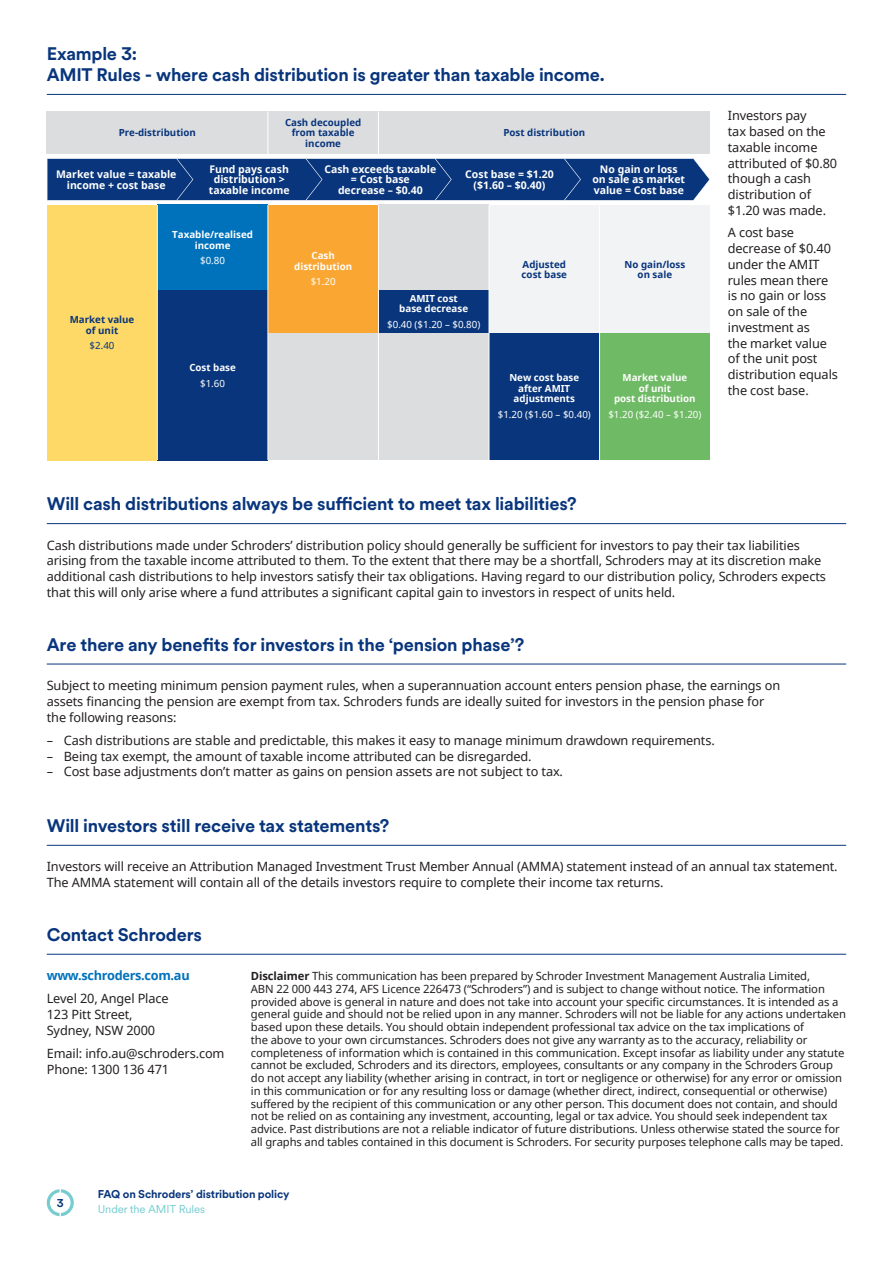
<style>
.page{position:relative;width:893px;height:1263px;background:#fff}
.page>*{position:absolute;margin:0;border:0;box-sizing:border-box;transform-origin:0 0}
.t1{font:700 18px/21px "Schroders Circular";letter-spacing:-.01em;color:#08357c}
.t2{font:12.75px/15.8px "Noto Sans";letter-spacing:-.01em;color:#231f20}
.t3{font:700 12.75px "Noto Sans";letter-spacing:-.025em;color:#0072bc}
.t4{font:11.25px/12.8px "Noto Sans";letter-spacing:-.01em;color:#231f20}
.t5{font:700 11.25px "Schroders Circular";letter-spacing:-.01em;color:#08357c}
.t6{font:11.25px "Schroders Circular";letter-spacing:-.01em;color:#77ccd0}
.t7{font:700 10.5px/10.5px "Noto Sans";color:#fff;text-align:center}
.t8{font:700 9.75px/10.5px "Noto Sans";color:#fff;text-align:center}
.t9{font:700 9.75px/10.5px "Noto Sans";color:#08357c;text-align:center}
.t10{font:9.75px "Noto Sans";color:#fff}
.t11{font:9.75px "Noto Sans";color:#08357c}
.s1{font-weight:700}
</style>
<div class="page">
<hr style="left:47px;top:94px;width:799px;height:1px;background:#08357c">
<hr style="left:47px;top:523px;width:799px;height:1px;background:#08357c">
<hr style="left:47px;top:664px;width:799px;height:1px;background:#08357c">
<hr style="left:47px;top:845px;width:799px;height:1px;background:#08357c">
<hr style="left:47px;top:954px;width:799px;height:1px;background:#08357c">
<svg style="left:47px;top:158px;width:663px;height:43px;background:#154083"></svg>
<div style="left:47px;top:205px;width:110px;height:255px;background:#fed967"></div>
<div style="left:47px;top:111px;width:221px;height:43px;background:#dcdddf"></div>
<div style="left:268px;top:111px;width:110px;height:43px;background:#dcdddf"></div>
<div style="left:378px;top:111px;width:332px;height:43px;background:#dcdddf"></div>
<div style="left:157px;top:205px;width:111px;height:85px;background:#0072bc"></div>
<div style="left:157px;top:290px;width:111px;height:170px;background:#08357c"></div>
<div style="left:268px;top:333px;width:110px;height:127px;background:#dcdddf"></div>
<div style="left:378px;top:333px;width:111px;height:127px;background:#dcdddf"></div>
<div style="left:489px;top:333px;width:111px;height:127px;background:#08357c"></div>
<div style="left:600px;top:333px;width:110px;height:127px;background:#6fba64"></div>
<div style="left:489px;top:205px;width:111px;height:128px;background:#f2f3f4"></div>
<div style="left:600px;top:205px;width:110px;height:128px;background:#f2f3f4"></div>
<div style="left:378px;top:290px;width:111px;height:43px;background:#08357c"></div>
<div style="left:378px;top:205px;width:111px;height:85px;background:#dcdddf"></div>
<div style="left:268px;top:205px;width:110px;height:128px;background:#faa633"></div>
<hr style="left:268px;top:111px;width:1px;height:43px;background:#fff">
<hr style="left:378px;top:111px;width:1px;height:43px;background:#fff">
<hr style="left:378px;top:205px;width:1px;height:255px;background:#fff">
<hr style="left:489px;top:205px;width:1px;height:255px;background:#fff">
<hr style="left:599px;top:205px;width:1px;height:255px;background:#fff">
<hr style="left:268px;top:205px;width:1px;height:255px;background:#fff">
<hr style="left:157px;top:205px;width:1px;height:255px;background:#fff">
<svg style="left:47px;top:1189px;width:27px;height:27px"></svg>
<h1 class="t1" style="left:47px;top:43px;width:559px">Example 3:<br>AMIT Rules - where cash distribution is greater than taxable income.</h1>
<p class="t9" style="left:285px;top:117px;width:78px">Cash decoupled from taxable income</p>
<p class="t9" style="left:119px;top:127px;width:79px">Pre-distribution</p>
<p class="t9" style="left:503px;top:127px;width:83px">Post distribution</p>
<p class="t7" style="left:56px;top:169px;width:122px">Market value = taxable income + cost base</p>
<p class="t7" style="left:209px;top:164px;width:82px">Fund pays cash distribution &gt; taxable income</p>
<p class="t7" style="left:324px;top:164px;width:113px">Cash exceeds taxable = Cost base<br>decrease – $0.40</p>
<p class="t7" style="left:592px;top:164px;width:94px">No gain or loss on sale as market value = Cost base</p>
<p class="t7" style="left:465px;top:169px;width:90px">Cost base = $1.20 ($1.60 – $0.40)</p>
<p class="t9" style="left:70px;top:314px;width:66px">Market value of unit</p>
<p class="t11" style="left:90px;top:339px;width:26px">$2.40</p>
<p class="t8" style="left:172px;top:229px;width:82px">Taxable/realised income</p>
<p class="t10" style="left:200px;top:254px;width:26px">$0.80</p>
<p class="t8" style="left:189px;top:362px;width:48px">Cost base</p>
<p class="t10" style="left:200px;top:376px;width:26px">$1.60</p>
<p class="t8" style="left:294px;top:250px;width:59px">Cash distribution</p>
<p class="t10" style="left:311px;top:275px;width:26px">$1.20</p>
<p class="t8" style="left:399px;top:293px;width:70px">AMIT cost base decrease</p>
<p class="t10" style="left:387px;top:318px;width:95px">$0.40 ($1.20 $0.80)</p>
<p class="t9" style="left:522px;top:259px;width:47px;text-align:left">Adjusted cost base</p>
<p class="t9" style="left:624px;top:259px;width:62px">No gain/loss on sale</p>
<p class="t8" style="left:509px;top:372px;width:71px">New cost base after AMIT adjustments</p>
<p class="t10" style="left:498px;top:408px;width:95px">$1.20 ($1.60 $0.40)</p>
<p class="t8" style="left:614px;top:372px;width:83px">Market value<br>of unit<br>post distribution</p>
<p class="t10" style="left:608px;top:408px;width:95px">$1.20 ($2.40 $1.20)</p>
<p class="t2" style="left:728px;top:108px;width:111px">Investors pay<br>tax based on the taxable income attributed of $0.80 though a cash distribution of $1.20 was made.</p>
<p class="t2" style="left:728px;top:225px;width:112px">A cost base decrease of $0.40 under the AMIT rules mean there is no gain or loss on sale of the investment as<br>the market value of the unit post distribution equals the cost base.</p>
<h1 class="t1" style="left:47px;top:493px;width:531px">Will cash distributions always be sufficient to meet tax liabilities?</h1>
<p class="t2" style="left:47px;top:537px;width:781px">Cash distributions made under Schroders’ distribution policy should generally be sufficient for investors to pay their tax liabilities arising from the taxable income attributed to them. To the extent that there may be a shortfall, Schroders may at its discretion make additional cash distributions to help investors satisfy their tax obligations. Having regard to our distribution policy, Schroders expects that this will only arise where a fund attributes a significant capital gain to investors in respect of units held.</p>
<h1 class="t1" style="left:47px;top:633px;width:479px">Are there any benefits for investors in the ‘pension phase’?</h1>
<p class="t2" style="left:47px;top:677px;width:735px">Subject to meeting minimum pension payment rules, when a superannuation account enters pension phase, the earnings on assets financing the pension are exempt from tax. Schroders funds are ideally suited for investors in the pension phase for the following reasons:</p>
<p class="t2" style="left:64px;top:732px;width:653px">Cash distributions are stable and predictable, this makes it easy to manage minimum drawdown requirements.<br>Being tax exempt, the amount of taxable income attributed can be disregarded.<br>Cost base adjustments don’t matter as gains on pension assets are not subject to tax.</p>
<h1 class="t1" style="left:47px;top:815px;width:344px">Will investors still receive tax statements?</h1>
<p class="t2" style="left:47px;top:858px;width:792px">Investors will receive an Attribution Managed Investment Trust Member Annual (AMMA) statement instead of an annual tax statement.<br>The AMMA statement will contain all of the details investors require to complete their income tax returns.</p>
<h1 class="t1" style="left:47px;top:923px;width:157px">Contact Schroders</h1>
<p class="t3" style="left:47px;top:966px;width:144px">www.schroders.com.au</p>
<p class="t2" style="left:47px;top:991px;width:123px">Level 20, Angel Place<br>123 Pitt Street,<br>Sydney, NSW 2000</p>
<p class="t2" style="left:47px;top:1045px;width:179px">Email: info.au@schroders.com<br>Phone: 1300 136 471</p>
<p class="t4" style="left:251px;top:969px;width:597px"><span class="s1">Disclaimer</span> This communication has been prepared by Schroder Investment Management Australia Limited,<br>ABN 22 000 443 274, AFS Licence 226473 (“Schroders”) and is subject to change without notice. The information provided above is general in nature and does not take into account your specific circumstances. It is intended as a general guide and should not be relied upon in any manner. Schroders will not be liable for any actions undertaken based upon these details. You should obtain independent professional tax advice on the tax implications of<br>the above to your own circumstances. Schroders does not give any warranty as to the accuracy, reliability or completeness of information which is contained in this communication. Except insofar as liability under any statute cannot be excluded, Schroders and its directors, employees, consultants or any company in the Schroders Group do not accept any liability (whether arising in contract, in tort or negligence or otherwise) for any error or omission in this communication or for any resulting loss or damage (whether direct, indirect, consequential or otherwise) suffered by the recipient of this communication or any other person. This document does not contain, and should not be relied on as containing any investment, accounting, legal or tax advice. You should seek independent tax advice. Past distributions are not a reliable indicator of future distributions. Unless otherwise stated the source for all graphs and tables contained in this document is Schroders. For security purposes telephone calls may be taped.</p>
<p class="t5" style="left:57px;top:1195px;width:8px">3</p>
<p class="t5" style="left:98px;top:1187px;width:193px">FAQ on Schroders’ distribution policy</p>
<p class="t6" style="left:98px;top:1202px;width:109px">Under the AMIT Rules</p>
</div>
